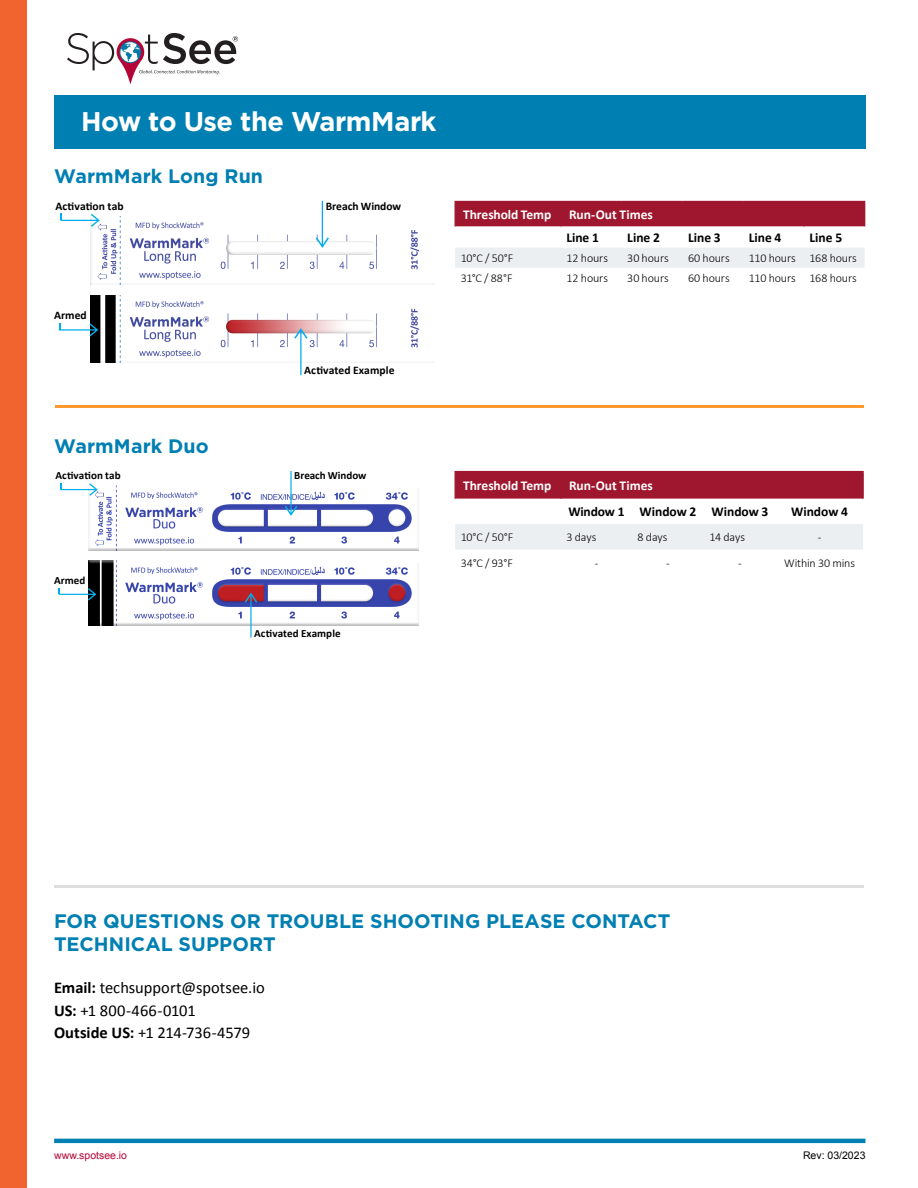
<style>
.page{position:relative;width:918px;height:1188px;background:#fff}
.page>*{position:absolute;margin:0;border:0;box-sizing:border-box;transform-origin:0 0}
.t1{font:700 27px "Gotham";letter-spacing:-.02em;color:#fff}
.t2{font:700 19.5px/22.4px "Gotham";letter-spacing:.005em;color:#007fb2}
.t3{font:16.5px "Calibri";color:#000}
.t4{font:700 13.5px "Calibri";color:#000}
.t5{font:700 13.5px "Calibri";letter-spacing:-.01em;color:#fff}
.t6{font:300 12px "Calibri";letter-spacing:-.01em;color:#000}
.t7{font:700 11.55px "Calibri";letter-spacing:.005em;color:#000}
.t8{font:700 11.1px "Calibri";letter-spacing:.005em;color:#000}
.t9{font:10.5px "Arial";color:#b50536}
.t10{font:10.5px "Arial";color:#000}
.s1{font-weight:700}
</style>
<div class="page">
<hr style="left:54px;top:1139px;width:812px;height:4px;background:#007fb2">
<hr style="left:54px;top:885px;width:810px;height:3px;background:#dedede">
<div style="left:0;top:0;width:27px;height:1188px;background:#f2642f"></div>
<div style="left:54px;top:95px;width:811px;height:54px;background:#007fb2"></div>
<svg style="left:67px;top:33px;width:171px;height:52px"></svg>
<img style="left:89px;top:486px;width:329px;height:65px">
<img style="left:89px;top:561px;width:329px;height:65px">
<svg style="left:60px;top:483px;width:38px;height:13px"></svg>
<svg style="left:59px;top:588px;width:37px;height:13px"></svg>
<svg style="left:285px;top:471px;width:12px;height:45px"></svg>
<svg style="left:245px;top:593px;width:12px;height:45px"></svg>
<div style="left:455px;top:524px;width:408px;height:26px;background:#eceff1"></div>
<div style="left:455px;top:472px;width:407px;height:27px;background:#9f172e"></div>
<hr style="left:454px;top:471px;width:107px;height:1px;background:#9f172e">
<hr style="left:561px;top:471px;width:71px;height:1px;background:#9f172e">
<hr style="left:632px;top:471px;width:72px;height:1px;background:#9f172e">
<hr style="left:704px;top:471px;width:72px;height:1px;background:#9f172e">
<hr style="left:776px;top:471px;width:88px;height:1px;background:#9f172e">
<hr style="left:560px;top:472px;width:2px;height:27px;background:#9f172e">
<hr style="left:862px;top:472px;width:2px;height:27px;background:#9f172e">
<hr style="left:55px;top:405px;width:809px;height:3px;background:#ff992e">
<img style="left:90px;top:217px;width:330px;height:67px">
<img style="left:90px;top:295px;width:330px;height:68px">
<svg style="left:61px;top:214px;width:39px;height:13px"></svg>
<svg style="left:59px;top:323px;width:39px;height:13px"></svg>
<svg style="left:316px;top:201px;width:13px;height:47px"></svg>
<svg style="left:294px;top:328px;width:13px;height:47px"></svg>
<div style="left:455px;top:248px;width:410px;height:20px;background:#eceff1"></div>
<hr style="left:454px;top:201px;width:107px;height:1px;background:#9f172e">
<hr style="left:561px;top:201px;width:61px;height:1px;background:#9f172e">
<hr style="left:622px;top:201px;width:60px;height:1px;background:#9f172e">
<hr style="left:682px;top:201px;width:61px;height:1px;background:#9f172e">
<hr style="left:743px;top:201px;width:61px;height:1px;background:#9f172e">
<hr style="left:804px;top:201px;width:61px;height:1px;background:#9f172e">
<div style="left:455px;top:202px;width:410px;height:24px;background:#9f172e"></div>
<p class="t1" style="left:81px;top:106px;width:357px">How to Use the WarmMark</p>
<p class="t2" style="left:54px;top:165px;width:210px">WarmMark Long Run</p>
<p class="t7" style="left:55px;top:198px;width:70px">Activation tab</p>
<p class="t7" style="left:54px;top:308px;width:34px">Armed</p>
<p class="t7" style="left:326px;top:198px;width:77px">Breach Window</p>
<p class="t7" style="left:304px;top:363px;width:92px">Activated Example</p>
<p class="t5" style="left:463px;top:206px;width:90px">Threshold Temp</p>
<p class="t5" style="left:569px;top:206px;width:85px">Run-Out Times</p>
<p class="t4" style="left:567px;top:229px;width:34px">Line 1</p>
<p class="t4" style="left:627px;top:229px;width:34px">Line 2</p>
<p class="t4" style="left:688px;top:229px;width:34px">Line 3</p>
<p class="t4" style="left:749px;top:229px;width:34px">Line 4</p>
<p class="t4" style="left:810px;top:229px;width:34px">Line 5</p>
<p class="t6" style="left:461px;top:251px;width:54px">10°C / 50°F</p>
<p class="t6" style="left:567px;top:251px;width:43px">12 hours</p>
<p class="t6" style="left:627px;top:251px;width:43px">30 hours</p>
<p class="t6" style="left:688px;top:251px;width:43px">60 hours</p>
<p class="t6" style="left:749px;top:251px;width:49px">110 hours</p>
<p class="t6" style="left:810px;top:251px;width:49px">168 hours</p>
<p class="t6" style="left:461px;top:271px;width:53px">31°C / 88°F</p>
<p class="t6" style="left:567px;top:271px;width:43px">12 hours</p>
<p class="t6" style="left:627px;top:271px;width:43px">30 hours</p>
<p class="t6" style="left:688px;top:271px;width:43px">60 hours</p>
<p class="t6" style="left:749px;top:271px;width:49px">110 hours</p>
<p class="t6" style="left:810px;top:271px;width:49px">168 hours</p>
<p class="t2" style="left:54px;top:435px;width:156px">WarmMark Duo</p>
<p class="t8" style="left:55px;top:468px;width:67px">Activation tab</p>
<p class="t8" style="left:54px;top:573px;width:33px">Armed</p>
<p class="t8" style="left:294px;top:468px;width:74px">Breach Window</p>
<p class="t8" style="left:254px;top:626px;width:88px">Activated Example</p>
<p class="t5" style="left:463px;top:477px;width:90px">Threshold Temp</p>
<p class="t5" style="left:569px;top:477px;width:85px">Run-Out Times</p>
<p class="t4" style="left:568px;top:503px;width:58px">Window 1</p>
<p class="t4" style="left:640px;top:503px;width:58px">Window 2</p>
<p class="t4" style="left:712px;top:503px;width:58px">Window 3</p>
<p class="t4" style="left:791px;top:503px;width:58px">Window 4</p>
<p class="t6" style="left:461px;top:530px;width:54px">10°C / 50°F</p>
<p class="t6" style="left:567px;top:530px;width:31px">3 days</p>
<p class="t6" style="left:638px;top:530px;width:31px">8 days</p>
<p class="t6" style="left:710px;top:530px;width:37px">14 days</p>
<p class="t6" style="left:818px;top:530px;width:5px">-</p>
<p class="t6" style="left:461px;top:555px;width:54px">34°C / 93°F</p>
<p class="t6" style="left:595px;top:555px;width:5px">-</p>
<p class="t6" style="left:666px;top:555px;width:5px">-</p>
<p class="t6" style="left:738px;top:555px;width:5px">-</p>
<p class="t6" style="left:784px;top:555px;width:72px">Within 30 mins</p>
<p class="t2" style="left:54px;top:910px;width:618px">FOR QUESTIONS OR TROUBLE SHOOTING PLEASE CONTACT<br>TECHNICAL SUPPORT</p>
<p class="t3" style="left:54px;top:978px;width:212px"><span class="s1">Email:</span> techsupport@spotsee.io</p>
<p class="t3" style="left:54px;top:1000px;width:143px"><span class="s1">US:</span> +1 800-466-0101</p>
<p class="t3" style="left:54px;top:1023px;width:198px"><span class="s1">Outside US:</span> +1 214-736-4579</p>
<p class="t9" style="left:54px;top:1148px;width:74px">www.spotsee.io</p>
<p class="t10" style="left:803px;top:1148px;width:64px">Rev: 03/2023</p>
</div>
